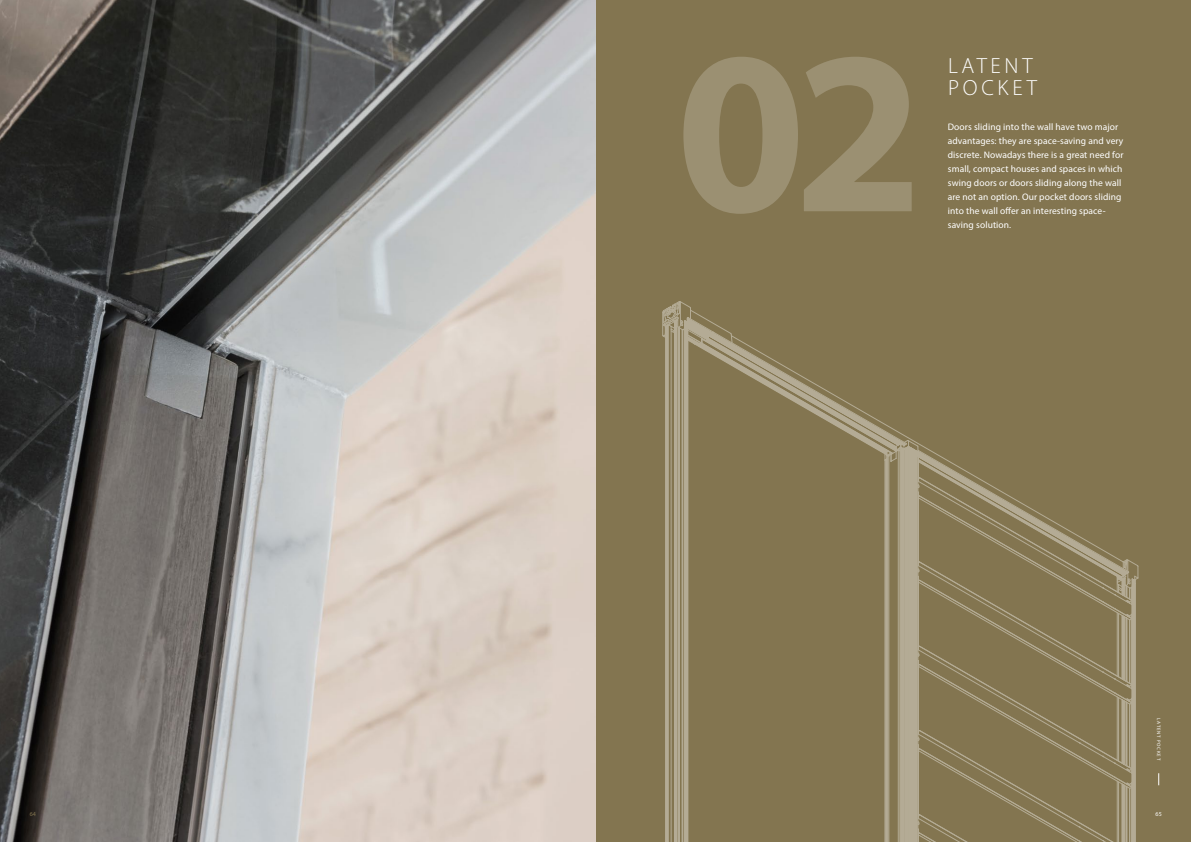
<style>
.page{position:relative;width:1191px;height:842px;background:#fff}
.page>*{position:absolute;margin:0;border:0;box-sizing:border-box;transform-origin:0 0}
.t1{font:300 22px/22px "Myriad Pro";letter-spacing:.17em;color:#fff}
.t2{font:9.5px/14px "Myriad Pro";letter-spacing:.01em;color:#fff}
.t3{font:6px "Myriad Pro";color:#837550}
.t4{font:6px "Myriad Pro";color:#fff}
.t5{font:4.9px "Myriad Pro";letter-spacing:.145em;color:#fff}
</style>
<div class="page">
<div style="left:595px;top:0;width:596px;height:842px;background:#837550"></div>
<svg style="left:662px;top:301px;width:476px;height:541px"></svg>
<svg style="left:1158px;top:773px;width:1px;height:12px"></svg>
<svg style="left:683px;top:57px;width:228px;height:157px"></svg>
<img style="left:0;top:0;width:595px;height:842px">
<h1 class="t1" style="left:948px;top:55px;width:90px">LATENT<br>POCKET</h1>
<p class="t2" style="left:947px;top:120px;width:177px">Doors sliding into the wall have two major advantages: they are space-saving and very discrete. Nowadays there is a great need for small, compact houses and spaces in which swing doors or doors sliding along the wall are not an option. Our pocket doors sliding into the wall offer an interesting space&shy;saving solution.</p>
<p class="t5" style="left:1161px;top:718px;width:43px;rotate:90deg">latent pocket</p>
<p class="t3" style="left:30px;top:810px;width:8px">64</p>
<p class="t4" style="left:1155px;top:810px;width:8px">65</p>
</div>
